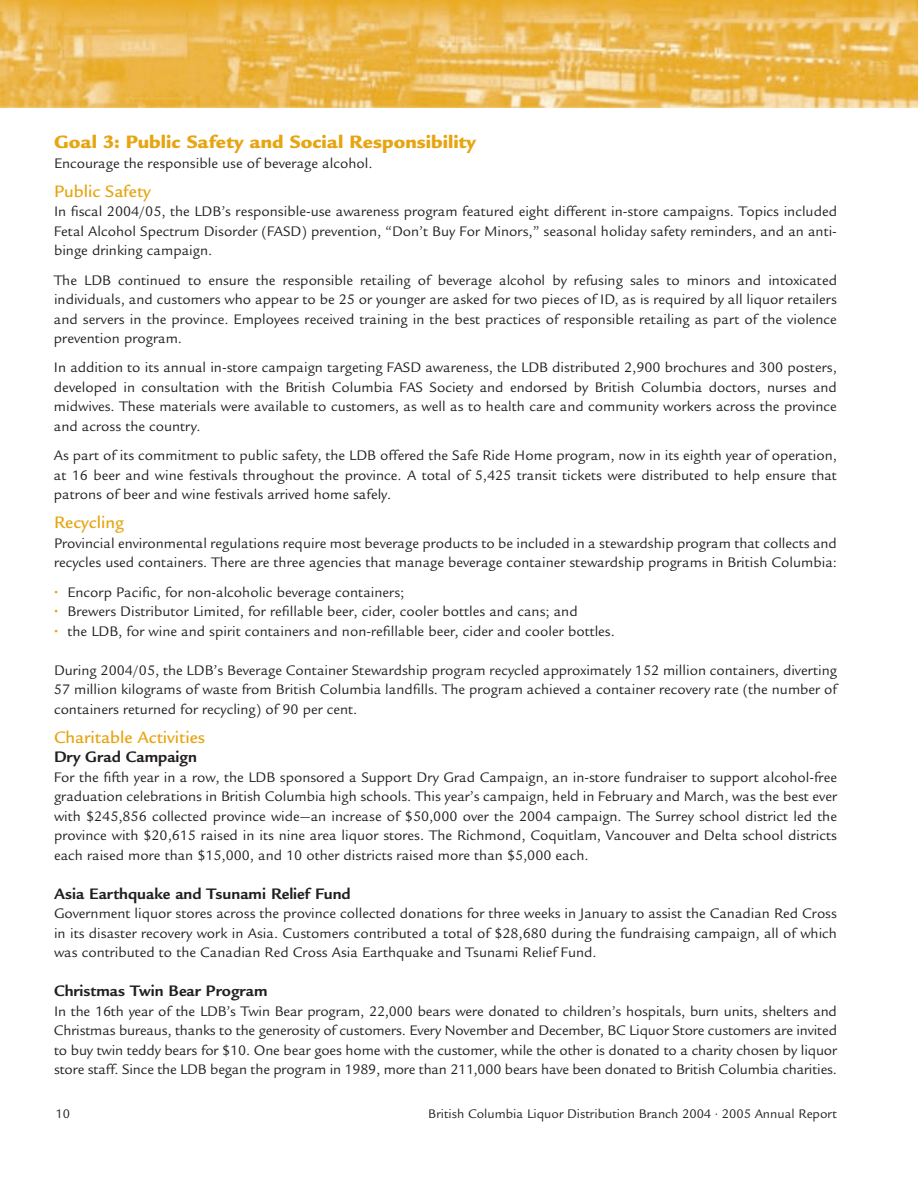
<style>
.page{position:relative;width:918px;height:1188px;background:#fff}
.page>*{position:absolute;margin:0;border:0;box-sizing:border-box;transform-origin:0 0}
.t1{font:900 19.5px "Legacy Sans";color:#e7a512}
.t2{font:500 18px "Legacy Sans";color:#e7a512}
.t3{font:700 16.5px "Legacy Sans";color:#231f20}
.t4{font:15px/19.5px "Legacy Sans";color:#231f20;text-align:justify}
.t5{font:13.5px "Legacy Sans";color:#231f20}
.s1{font-weight:700;color:#e7a512}
.s2{font-size:12px}
</style>
<div class="page">
<img style="left:0;top:0;width:918px;height:108px">
<h1 class="t1" style="left:54px;top:135px;width:424px">Goal 3: Public Safety and Social Responsibility</h1>
<p class="t4" style="left:54px;top:155px;width:320px">Encourage the responsible use of beverage alcohol.</p>
<p class="t2" style="left:54px;top:185px;width:98px">Public Safety</p>
<p class="t4" style="left:54px;top:203px;width:785px">In fiscal 2004/05, the LDB’s responsible-use awareness program featured eight different in-store campaigns. Topics included Fetal Alcohol Spectrum Disorder (FASD) prevention, “Don’t Buy For Minors,” seasonal holiday safety reminders, and an anti&shy;binge drinking campaign.</p>
<p class="t4" style="left:54px;top:272px;width:785px">The LDB continued to ensure the responsible retailing of beverage alcohol by refusing sales to minors and intoxicated individuals, and customers who appear to be 25 or younger are asked for two pieces of ID, as is required by all liquor retailers and servers in the province. Employees received training in the best practices of responsible retailing as part of the violence prevention program.</p>
<p class="t4" style="left:54px;top:359px;width:785px">In addition to its annual in-store campaign targeting FASD awareness, the LDB distributed 2,900 brochures and 300 posters, developed in consultation with the British Columbia FAS Society and endorsed by British Columbia doctors, nurses and midwives. These materials were available to customers, as well as to health care and community workers across the province and across the country.</p>
<p class="t4" style="left:54px;top:447px;width:785px">As part of its commitment to public safety, the LDB offered the Safe Ride Home program, now in its eighth year of operation, at 16 beer and wine festivals throughout the province. A total of 5,425 transit tickets were distributed to help ensure that patrons of beer and wine festivals arrived home safely.</p>
<p class="t2" style="left:54px;top:516px;width:72px">Recycling</p>
<p class="t4" style="left:54px;top:535px;width:785px">Provincial environmental regulations require most beverage products to be included in a stewardship program that collects and recycles used containers. There are three agencies that manage beverage container stewardship programs in British Columbia:</p>
<p class="t4" style="left:54px;top:584px;width:352px"><span class="s1">•</span> Encorp Pacific, for non-alcoholic beverage containers;</p>
<p class="t4" style="left:54px;top:603px;width:525px"><span class="s1">•</span> Brewers Distributor Limited, for refillable beer, cider, cooler bottles and cans; and</p>
<p class="t4" style="left:54px;top:623px;width:562px"><span class="s1">•</span> the LDB, for wine and spirit containers and non-refillable beer, cider and cooler bottles.</p>
<p class="t4" style="left:54px;top:662px;width:785px">During 2004/05, the LDB’s Beverage Container Stewardship program recycled approximately 152 million containers, diverting 57 million kilograms of waste from British Columbia landfills. The program achieved a container recovery rate (the number of containers returned for recycling) of 90 per cent.</p>
<p class="t2" style="left:54px;top:730px;width:153px">Charitable Activities</p>
<p class="t3" style="left:54px;top:751px;width:145px">Dry Grad Campaign</p>
<p class="t4" style="left:54px;top:769px;width:785px">For the fifth year in a row, the LDB sponsored a Support Dry Grad Campaign, an in-store fundraiser to support alcohol-free graduation celebrations in British Columbia high schools. This year’s campaign, held in February and March, was the best ever with $245,856 collected province wide—an increase of $50,000 over the 2004 campaign. The Surrey school district led the province with $20,615 raised in its nine area liquor stores. The Richmond, Coquitlam, Vancouver and Delta school districts each raised more than $15,000, and 10 other districts raised more than $5,000 each.</p>
<p class="t3" style="left:54px;top:887px;width:298px">Asia Earthquake and Tsunami Relief Fund</p>
<p class="t4" style="left:54px;top:905px;width:784px">Government liquor stores across the province collected donations for three weeks in January to assist the Canadian Red Cross in its disaster recovery work in Asia. Customers contributed a total of $28,680 during the fundraising campaign, all of which was contributed to the Canadian Red Cross Asia Earthquake and Tsunami Relief Fund.</p>
<p class="t3" style="left:54px;top:985px;width:215px">Christmas Twin Bear Program</p>
<p class="t4" style="left:54px;top:1003px;width:785px">In the 16th year of the LDB’s Twin Bear program, 22,000 bears were donated to children’s hospitals, burn units, shelters and Christmas bureaus, thanks to the generosity of customers. Every November and December, BC Liquor Store customers are invited to buy twin teddy bears for $10. One bear goes home with the customer, while the other is donated to a charity chosen by liquor store staff. Since the LDB began the program in 1989, more than 211,000 bears have been donated to British Columbia charities.</p>
<p class="t5" style="left:56px;top:1108px;width:16px">10</p>
<p class="t5" style="left:428px;top:1108px;width:410px">British Columbia Liquor Distribution Branch 2004 <span class="s2">•</span> 2005 Annual Report</p>
</div>
